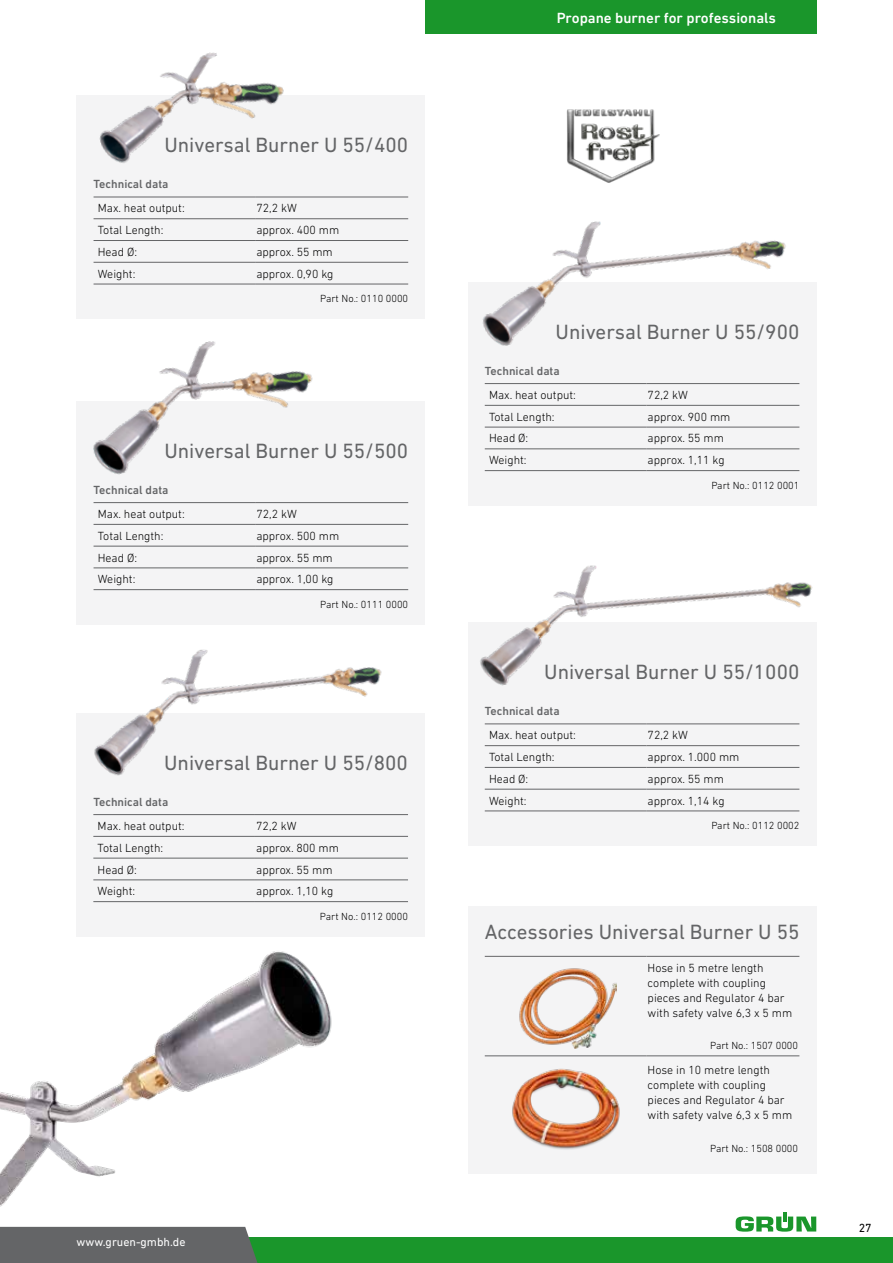
<style>
.page{position:relative;width:893px;height:1263px;background:#fff}
.page>*{position:absolute;margin:0;border:0;box-sizing:border-box;transform-origin:0 0}
.t1{font:21px "DIN Next LT Pro";color:#646567}
.t2{font:500 15px "DIN Next LT Pro";color:#fff}
.t3{font:300 12px/15px "DIN Next LT Pro";color:#000}
.t4{font:500 12px "DIN Next LT Pro";color:#646567}
.t5{font:12px "DIN Next LT Pro";color:#fff}
.t6{font:12px "DIN Next LT Pro";color:#000}
.t7{font:300 10.5px "DIN Next LT Pro";color:#000}
</style>
<div class="page">
<img style="left:566px;top:109px;width:94px;height:58px">
<div style="left:77px;top:95px;width:348px;height:224px;background:#f4f4f5"></div>
<hr style="left:94px;top:197px;width:161px;height:1px;background:#646567">
<hr style="left:255px;top:197px;width:153px;height:1px;background:#646567">
<hr style="left:94px;top:218px;width:161px;height:1px;background:#646567">
<hr style="left:255px;top:218px;width:153px;height:1px;background:#646567">
<hr style="left:94px;top:240px;width:161px;height:1px;background:#646567">
<hr style="left:255px;top:240px;width:153px;height:1px;background:#646567">
<hr style="left:94px;top:262px;width:161px;height:1px;background:#646567">
<hr style="left:255px;top:262px;width:153px;height:1px;background:#646567">
<hr style="left:94px;top:284px;width:161px;height:1px;background:#646567">
<hr style="left:255px;top:284px;width:153px;height:1px;background:#646567">
<div style="left:468px;top:906px;width:348px;height:268px;background:#f4f4f5"></div>
<hr style="left:485px;top:956px;width:161px;height:1px;background:#646567">
<hr style="left:646px;top:956px;width:153px;height:1px;background:#646567">
<hr style="left:485px;top:1055px;width:161px;height:1px;background:#646567">
<hr style="left:646px;top:1055px;width:153px;height:1px;background:#646567">
<img style="left:519px;top:968px;width:98px;height:80px">
<img style="left:512px;top:1068px;width:108px;height:82px">
<div style="left:77px;top:401px;width:348px;height:224px;background:#f4f4f5"></div>
<hr style="left:94px;top:502px;width:161px;height:1px;background:#646567">
<hr style="left:255px;top:502px;width:153px;height:1px;background:#646567">
<hr style="left:94px;top:524px;width:161px;height:1px;background:#646567">
<hr style="left:255px;top:524px;width:153px;height:1px;background:#646567">
<hr style="left:94px;top:546px;width:161px;height:1px;background:#646567">
<hr style="left:255px;top:546px;width:153px;height:1px;background:#646567">
<hr style="left:94px;top:568px;width:161px;height:1px;background:#646567">
<hr style="left:255px;top:568px;width:153px;height:1px;background:#646567">
<hr style="left:94px;top:589px;width:161px;height:1px;background:#646567">
<hr style="left:255px;top:589px;width:153px;height:1px;background:#646567">
<div style="left:76px;top:713px;width:349px;height:223px;background:#f4f4f5"></div>
<hr style="left:93px;top:814px;width:162px;height:1px;background:#646567">
<hr style="left:255px;top:814px;width:153px;height:1px;background:#646567">
<hr style="left:93px;top:836px;width:162px;height:1px;background:#646567">
<hr style="left:255px;top:836px;width:153px;height:1px;background:#646567">
<hr style="left:93px;top:858px;width:162px;height:1px;background:#646567">
<hr style="left:255px;top:858px;width:153px;height:1px;background:#646567">
<hr style="left:93px;top:880px;width:162px;height:1px;background:#646567">
<hr style="left:255px;top:880px;width:153px;height:1px;background:#646567">
<hr style="left:93px;top:901px;width:162px;height:1px;background:#646567">
<hr style="left:255px;top:901px;width:153px;height:1px;background:#646567">
<div style="left:468px;top:622px;width:348px;height:224px;background:#f4f4f5"></div>
<hr style="left:485px;top:724px;width:161px;height:1px;background:#646567">
<hr style="left:646px;top:724px;width:153px;height:1px;background:#646567">
<hr style="left:485px;top:745px;width:161px;height:1px;background:#646567">
<hr style="left:646px;top:745px;width:153px;height:1px;background:#646567">
<hr style="left:485px;top:767px;width:161px;height:1px;background:#646567">
<hr style="left:646px;top:767px;width:153px;height:1px;background:#646567">
<hr style="left:485px;top:789px;width:161px;height:1px;background:#646567">
<hr style="left:646px;top:789px;width:153px;height:1px;background:#646567">
<hr style="left:485px;top:811px;width:161px;height:1px;background:#646567">
<hr style="left:646px;top:811px;width:153px;height:1px;background:#646567">
<div style="left:468px;top:282px;width:348px;height:224px;background:#f4f4f5"></div>
<hr style="left:485px;top:383px;width:161px;height:1px;background:#646567">
<hr style="left:646px;top:383px;width:153px;height:1px;background:#646567">
<hr style="left:485px;top:405px;width:161px;height:1px;background:#646567">
<hr style="left:646px;top:405px;width:153px;height:1px;background:#646567">
<hr style="left:485px;top:427px;width:161px;height:1px;background:#646567">
<hr style="left:646px;top:427px;width:153px;height:1px;background:#646567">
<hr style="left:485px;top:449px;width:161px;height:1px;background:#646567">
<hr style="left:646px;top:449px;width:153px;height:1px;background:#646567">
<hr style="left:485px;top:470px;width:161px;height:1px;background:#646567">
<hr style="left:646px;top:470px;width:153px;height:1px;background:#646567">
<img style="left:0;top:936px;width:352px;height:291px">
<img style="left:76px;top:592px;width:306px;height:184px">
<img style="left:480px;top:505px;width:337px;height:192px">
<img style="left:483px;top:167px;width:303px;height:179px">
<img style="left:76px;top:52px;width:208px;height:138px">
<img style="left:76px;top:301px;width:237px;height:192px">
<div style="left:425px;top:0;width:391px;height:34px;background:#1a962b"></div>
<svg style="left:736px;top:1212px;width:80px;height:19px"></svg>
<div style="left:0;top:1237px;width:893px;height:26px;background:#1a962b"></div>
<div style="left:0;top:1227px;width:258px;height:36px;background:#646567"></div>
<h1 class="t1" style="left:164px;top:133px;width:245px">Universal Burner U 55/400</h1>
<p class="t4" style="left:94px;top:177px;width:76px">Technical data</p>
<p class="t3" style="left:98px;top:201px;width:88px">Max. heat output:</p>
<p class="t3" style="left:256px;top:201px;width:42px">72,2 kW</p>
<p class="t3" style="left:98px;top:222px;width:67px">Total Length:</p>
<p class="t3" style="left:256px;top:222px;width:84px">approx. 400 mm</p>
<p class="t3" style="left:98px;top:244px;width:41px">Head Ø:</p>
<p class="t3" style="left:256px;top:244px;width:78px">approx. 55 mm</p>
<p class="t3" style="left:98px;top:266px;width:39px">Weight:</p>
<p class="t3" style="left:256px;top:266px;width:79px">approx. 0,90 kg</p>
<p class="t7" style="left:320px;top:292px;width:90px">Part No.: 0110 0000</p>
<h1 class="t1" style="left:164px;top:438px;width:245px">Universal Burner U 55/500</h1>
<p class="t4" style="left:94px;top:483px;width:76px">Technical data</p>
<p class="t3" style="left:98px;top:506px;width:88px">Max. heat output:</p>
<p class="t3" style="left:256px;top:506px;width:42px">72,2 kW</p>
<p class="t3" style="left:98px;top:528px;width:67px">Total Length:</p>
<p class="t3" style="left:256px;top:528px;width:84px">approx. 500 mm</p>
<p class="t3" style="left:98px;top:550px;width:41px">Head Ø:</p>
<p class="t3" style="left:256px;top:550px;width:78px">approx. 55 mm</p>
<p class="t3" style="left:98px;top:571px;width:39px">Weight:</p>
<p class="t3" style="left:256px;top:571px;width:79px">approx. 1,00 kg</p>
<p class="t7" style="left:320px;top:598px;width:90px">Part No.: 0111 0000</p>
<h1 class="t1" style="left:164px;top:750px;width:245px">Universal Burner U 55/800</h1>
<p class="t4" style="left:93px;top:795px;width:76px">Technical data</p>
<p class="t3" style="left:98px;top:818px;width:88px">Max. heat output:</p>
<p class="t3" style="left:256px;top:818px;width:42px">72,2 kW</p>
<p class="t3" style="left:98px;top:840px;width:67px">Total Length:</p>
<p class="t3" style="left:256px;top:840px;width:84px">approx. 800 mm</p>
<p class="t3" style="left:98px;top:862px;width:41px">Head Ø:</p>
<p class="t3" style="left:256px;top:862px;width:78px">approx. 55 mm</p>
<p class="t3" style="left:98px;top:883px;width:39px">Weight:</p>
<p class="t3" style="left:256px;top:883px;width:79px">approx. 1,10 kg</p>
<p class="t7" style="left:320px;top:910px;width:90px">Part No.: 0112 0000</p>
<p class="t5" style="left:77px;top:1235px;width:110px">www.gruen-gmbh.de</p>
<p class="t2" style="left:557px;top:10px;width:221px">Propane burner for professionals</p>
<h1 class="t1" style="left:556px;top:319px;width:245px">Universal Burner U 55/900</h1>
<p class="t4" style="left:485px;top:364px;width:76px">Technical data</p>
<p class="t3" style="left:489px;top:387px;width:88px">Max. heat output:</p>
<p class="t3" style="left:648px;top:387px;width:42px">72,2 kW</p>
<p class="t3" style="left:489px;top:409px;width:67px">Total Length:</p>
<p class="t3" style="left:648px;top:409px;width:84px">approx. 900 mm</p>
<p class="t3" style="left:489px;top:431px;width:41px">Head Ø:</p>
<p class="t3" style="left:648px;top:431px;width:78px">approx. 55 mm</p>
<p class="t3" style="left:489px;top:452px;width:39px">Weight:</p>
<p class="t3" style="left:648px;top:452px;width:79px">approx. 1,11 kg</p>
<p class="t7" style="left:711px;top:479px;width:90px">Part No.: 0112 0001</p>
<h1 class="t1" style="left:544px;top:660px;width:257px">Universal Burner U 55/1000</h1>
<p class="t4" style="left:485px;top:704px;width:76px">Technical data</p>
<p class="t3" style="left:489px;top:727px;width:88px">Max. heat output:</p>
<p class="t3" style="left:648px;top:727px;width:42px">72,2 kW</p>
<p class="t3" style="left:489px;top:749px;width:67px">Total Length:</p>
<p class="t3" style="left:648px;top:749px;width:93px">approx. 1.000 mm</p>
<p class="t3" style="left:489px;top:771px;width:41px">Head Ø:</p>
<p class="t3" style="left:648px;top:771px;width:78px">approx. 55 mm</p>
<p class="t3" style="left:489px;top:793px;width:39px">Weight:</p>
<p class="t3" style="left:648px;top:793px;width:79px">approx. 1,14 kg</p>
<p class="t7" style="left:711px;top:819px;width:90px">Part No.: 0112 0002</p>
<h1 class="t1" style="left:485px;top:920px;width:316px">Accessories Universal Burner U 55</h1>
<p class="t3" style="left:648px;top:960px;width:146px">Hose in 5 metre length complete with coupling pieces and Regulator 4 bar with safety valve 6,3 x 5 mm</p>
<p class="t7" style="left:710px;top:1040px;width:90px">Part No.: 1507 0000</p>
<p class="t3" style="left:648px;top:1062px;width:146px">Hose in 10 metre length complete with coupling pieces and Regulator 4 bar with safety valve 6,3 x 5 mm</p>
<p class="t7" style="left:710px;top:1142px;width:90px">Part No.: 1508 0000</p>
<p class="t6" style="left:859px;top:1220px;width:15px">27</p>
</div>
